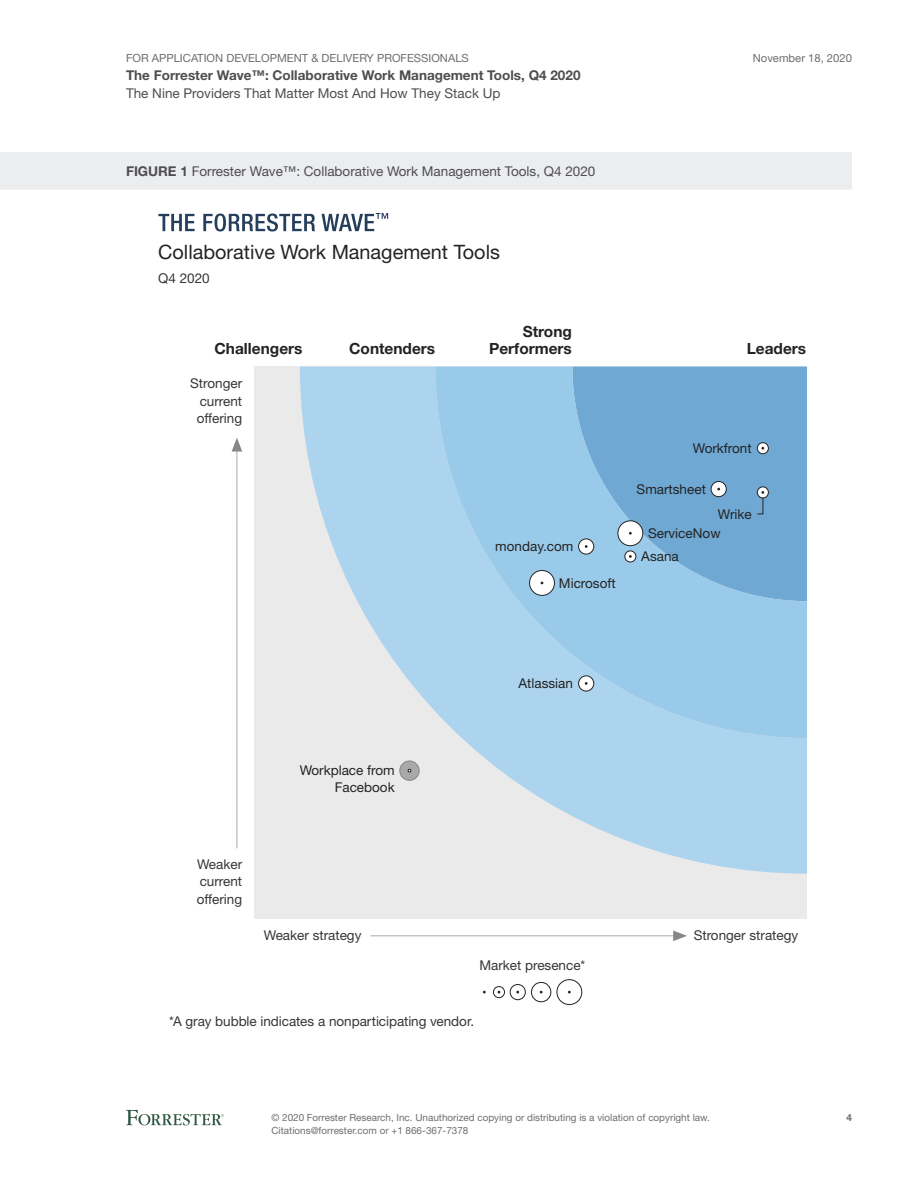
<style>
.page{position:relative;width:918px;height:1188px;background:#fff}
.page>*{position:absolute;margin:0;border:0;box-sizing:border-box;transform-origin:0 0}
.t1{font:19.8px "Helvetica Neue LT Std";color:#232323}
.t2{font:700 15.45px/17.7px "Helvetica Neue LT Std";color:#232323;text-align:right}
.t3{font:13.5px/17.7px "Helvetica Neue LT Std";color:#363636;text-align:justify}
.t4{font:13.5px "Helvetica Neue LT Std";color:#4e4e50}
.t5{font:13.5px/16.5px "Helvetica Neue LT Std";color:#232323;text-align:right}
.t6{font:700 13.5px "Helvetica Neue LT Std";color:#4e4e50}
.t7{font:11.25px "Helvetica Neue LT Std";color:#6d6e70}
.t8{font:9.9px/12.8px "Helvetica Neue LT Std";color:#6d6e70}
.t9{font:700 9.9px "Helvetica Neue LT Std";color:#6d6e70}
.s1{font-weight:700}
</style>
<div class="page">
<svg style="left:126px;top:1110px;width:98px;height:15px"></svg>
<div style="left:0;top:152px;width:852px;height:38px;background:#ecedee"></div>
<svg style="left:158px;top:214px;width:37px;height:17px"></svg>
<svg style="left:203px;top:214px;width:112px;height:18px"></svg>
<svg style="left:322px;top:213px;width:66px;height:18px"></svg>
<hr style="left:237px;top:448px;width:1px;height:400px;background:#a9a9a9">
<svg style="left:232px;top:438px;width:10px;height:14px"></svg>
<hr style="left:370px;top:936px;width:307px;height:1px;background:#a9a9a9">
<svg style="left:673px;top:931px;width:14px;height:10px"></svg>
<div style="left:255px;top:367px;width:552px;height:552px;background:#eaeaea"></div>
<svg style="left:300px;top:367px;width:507px;height:507px;fill:#add4ee"></svg>
<svg style="left:436px;top:367px;width:371px;height:371px;background:#90c1e3"></svg>
<svg style="left:493px;top:987px;width:12px;height:11px"></svg>
<div style="left:493px;top:986px;width:12px;height:12px;border:1px solid #232323;border-radius:50%"></div>
<div style="left:510px;top:984px;width:16px;height:16px;border:1px solid #232323;border-radius:50%"></div>
<div style="left:531px;top:982px;width:20px;height:20px;border:1px solid #232323;border-radius:50%"></div>
<div style="left:557px;top:979px;width:25px;height:26px;border:1px solid #232323;border-radius:50%"></div>
<div style="left:400px;top:761px;width:19px;height:19px;background:#a9a9a9;border-radius:50%"></div>
<div style="left:400px;top:761px;width:19px;height:20px;border:1px solid #878787;border-radius:50%"></div>
<svg style="left:757px;top:443px;width:11px;height:11px"></svg>
<div style="left:757px;top:442px;width:12px;height:12px;border:1px solid #232323;border-radius:50%"></div>
<svg style="left:625px;top:551px;width:11px;height:11px"></svg>
<div style="left:625px;top:551px;width:11px;height:11px;border:1px solid #232323;border-radius:50%"></div>
<svg style="left:711px;top:481px;width:15px;height:16px"></svg>
<div style="left:711px;top:481px;width:16px;height:16px;border:1px solid #232323;border-radius:50%"></div>
<svg style="left:579px;top:539px;width:15px;height:15px"></svg>
<div style="left:578px;top:539px;width:16px;height:15px;border:1px solid #232323;border-radius:50%"></div>
<svg style="left:579px;top:676px;width:15px;height:15px"></svg>
<div style="left:578px;top:676px;width:16px;height:15px;border:1px solid #232323;border-radius:50%"></div>
<div style="left:618px;top:521px;width:25px;height:25px;background:#fff;border-radius:50%"></div>
<div style="left:618px;top:521px;width:25px;height:25px;border:1px solid #232323;border-radius:50%"></div>
<div style="left:530px;top:571px;width:24px;height:24px;background:#fff;border-radius:50%"></div>
<div style="left:529px;top:570px;width:26px;height:26px;border:1px solid #232323;border-radius:50%"></div>
<div style="left:757px;top:487px;width:11px;height:11px;background:#fff;border-radius:50%"></div>
<div style="left:757px;top:487px;width:12px;height:11px;border:1px solid #232323;border-radius:50%"></div>
<svg style="left:757px;top:491px;width:7px;height:24px"></svg>
<p class="t7" style="left:126px;top:51px;width:344px">For Application Development &amp; Delivery Professionals</p>
<p class="t6" style="left:126px;top:67px;width:456px">The Forrester Wave™: Collaborative Work Management Tools, Q4 2020</p>
<p class="t4" style="left:126px;top:85px;width:376px">The Nine Providers That Matter Most And How They Stack Up</p>
<p class="t4" style="left:126px;top:163px;width:471px"><span class="s1">FIGURE 1</span> Forrester Wave™: Collaborative Work Management Tools, Q4 2020</p>
<h1 class="t1" style="left:158px;top:240px;width:343px">Collaborative Work Management Tools</h1>
<p class="t3" style="left:158px;top:269px;width:53px">Q4 2020</p>
<p class="t7" style="left:753px;top:51px;width:101px">November 18, 2020</p>
<p class="t2" style="left:489px;top:322px;width:84px">Strong<br>Performers</p>
<p class="t2" style="left:214px;top:339px;width:90px">Challengers</p>
<p class="t2" style="left:349px;top:339px;width:88px">Contenders</p>
<p class="t2" style="left:747px;top:339px;width:61px">Leaders</p>
<p class="t3" style="left:197px;top:374px;width:47px;text-indent:-7px">Stronger current offering</p>
<p class="t5" style="left:495px;top:538px;width:80px">monday.com</p>
<p class="t5" style="left:559px;top:575px;width:58px">Microsoft</p>
<p class="t5" style="left:693px;top:440px;width:60px">Workfront</p>
<p class="t5" style="left:637px;top:480px;width:71px">Smartsheet</p>
<p class="t5" style="left:718px;top:505px;width:36px">Wrike</p>
<p class="t5" style="left:648px;top:525px;width:74px">ServiceNow</p>
<p class="t5" style="left:641px;top:548px;width:39px">Asana</p>
<p class="t5" style="left:518px;top:675px;width:56px">Atlassian</p>
<p class="t5" style="left:300px;top:762px;width:97px">Workplace from<br>Facebook</p>
<p class="t3" style="left:197px;top:855px;width:47px">Weaker current offering</p>
<p class="t3" style="left:264px;top:927px;width:99px">Weaker strategy</p>
<p class="t3" style="left:694px;top:927px;width:106px">Stronger strategy</p>
<p class="t3" style="left:479px;top:956px;width:108px">Market presence*</p>
<p class="t3" style="left:169px;top:1012px;width:306px">*A gray bubble indicates a nonparticipating vendor.</p>
<p class="t8" style="left:272px;top:1111px;width:440px">© 2020 Forrester Research, I nc. Unauthorized copying or distributing is a violation of copyright law.<br>Citations@forrester.com or +1 866-367-7378</p>
<p class="t9" style="left:846px;top:1112px;width:7px">4</p>
</div>
